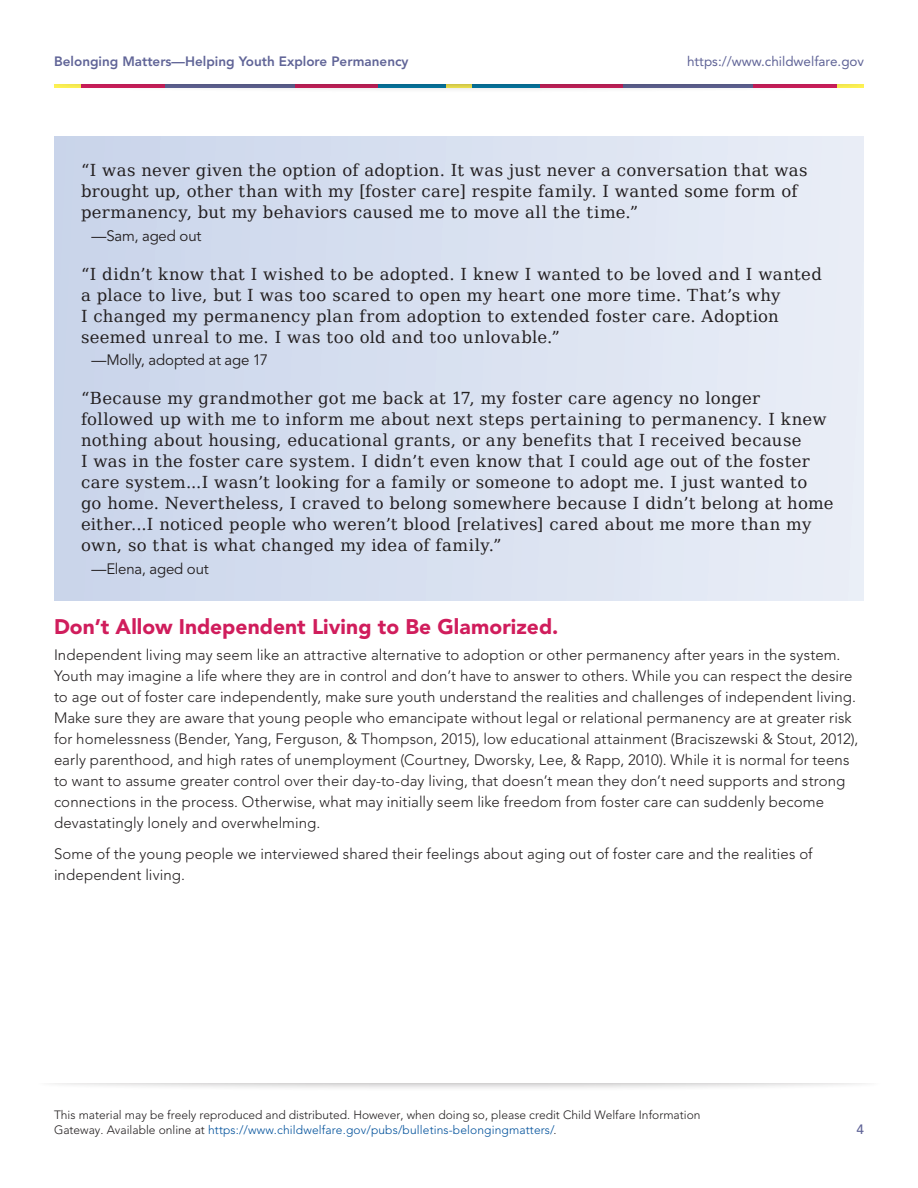
<style>
.page{position:relative;width:918px;height:1188px;background:#fff}
.page>*{position:absolute;margin:0;border:0;box-sizing:border-box;transform-origin:0 0}
.t1{font:900 21px "Avenir";letter-spacing:.005em;color:#d01d5c}
.t2{font:16.5px/21px "DejaVu Serif";letter-spacing:.02em;color:#231f20}
.t3{font:300 15px/21px "Avenir";letter-spacing:.005em;color:#231f20}
.t4{font:15px "Avenir";letter-spacing:-.015em;color:#231f20}
.t5{font:800 13.5px "Avenir";color:#606497}
.t6{font:13.5px "Avenir";color:#606497}
.t7{font:500 13.5px "Avenir";color:#606497}
.t8{font:300 12px/15px "Avenir";color:#231f20}
.s1{color:#01519b}
</style>
<div class="page">
<div style="left:34px;top:1065px;width:850px;height:27px;background:#231f20;opacity:.4"></div>
<div style="left:0;top:1058px;width:918px;height:25px;background:#fff"></div>
<div style="left:47px;top:66px;width:824px;height:27px;background:#231f20;opacity:.4"></div>
<div style="left:38px;top:58px;width:842px;height:25px;background:#fff"></div>
<div style="left:54px;top:136px;width:810px;height:465px;background:linear-gradient(to right,#c9d4ea,#e9eef7)"></div>
<p class="t5" style="left:54px;top:53px;width:356px">Belonging Matters—Helping Youth Explore Permanency</p>
<p class="t6" style="left:687px;top:53px;width:179px">https://www.childwelfare.gov</p>
<p class="t2" style="left:81px;top:158px;width:728px">“I was never given the option of adoption. It was just never a conversation that was brought up, other than with my [foster care] respite family. I wanted some form of permanency, but my behaviors caused me to move all the time.”</p>
<p class="t4" style="left:92px;top:227px;width:112px">—Sam, aged out</p>
<p class="t2" style="left:81px;top:262px;width:743px">“I didn’t know that I wished to be adopted. I knew I wanted to be loved and I wanted a place to live, but I was too scared to open my heart one more time. That’s why<br>I changed my permanency plan from adoption to extended foster care. Adoption seemed unreal to me. I was too old and too unlovable.”</p>
<p class="t4" style="left:92px;top:351px;width:178px">—Molly, adopted at age 17</p>
<p class="t2" style="left:81px;top:386px;width:754px">“Because my grandmother got me back at 17, my foster care agency no longer followed up with me to inform me about next steps pertaining to permanency. I knew nothing about housing, educational grants, or any benefits that I received because<br>I was in the foster care system. I didn’t even know that I could age out of the foster care system...I wasn’t looking for a family or someone to adopt me. I just wanted to<br>go home. Nevertheless, I craved to belong somewhere because I didn’t belong at home either...I noticed people who weren’t blood [relatives] cared about me more than my own, so that is what changed my idea of family.”</p>
<p class="t4" style="left:92px;top:560px;width:119px">—Elena, aged out</p>
<h2 class="t1" style="left:54px;top:614px;width:506px">Don’t Allow Independent Living to Be Glamorized.</h2>
<p class="t3" style="left:54px;top:644px;width:806px">Independent living may seem like an attractive alternative to adoption or other permanency after years in the system.<br>Youth may imagine a life where they are in control and don’t have to answer to others. While you can respect the desire to age out of foster care independently, make sure youth understand the realities and challenges of independent living.<br>Make sure they are aware that young people who emancipate without legal or relational permanency are at greater risk for homelessness (Bender, Yang, Ferguson, &amp; Thompson, 2015), low educational attainment (Braciszewski &amp; Stout, 2012), early parenthood, and high rates of unemployment (Courtney, Dworsky, Lee, &amp; Rapp, 2010). While it is normal for teens to want to assume greater control over their day-to-day living, that doesn’t mean they don’t need supports and strong connections in the process. Otherwise, what may initially seem like freedom from foster care can suddenly become devastatingly lonely and overwhelming.</p>
<p class="t3" style="left:54px;top:844px;width:760px">Some of the young people we interviewed shared their feelings about aging out of foster care and the realities of independent living.</p>
<p class="t8" style="left:54px;top:1107px;width:648px">This material may be freely reproduced and distributed. However, when doing so, please credit Child Welfare Information<br>Gateway. Available online at <span class="s1">https://www.childwelfare.gov/pubs/bulletins-belongingmatters/</span>.</p>
<p class="t7" style="left:857px;top:1122px;width:9px">4</p>
</div>
